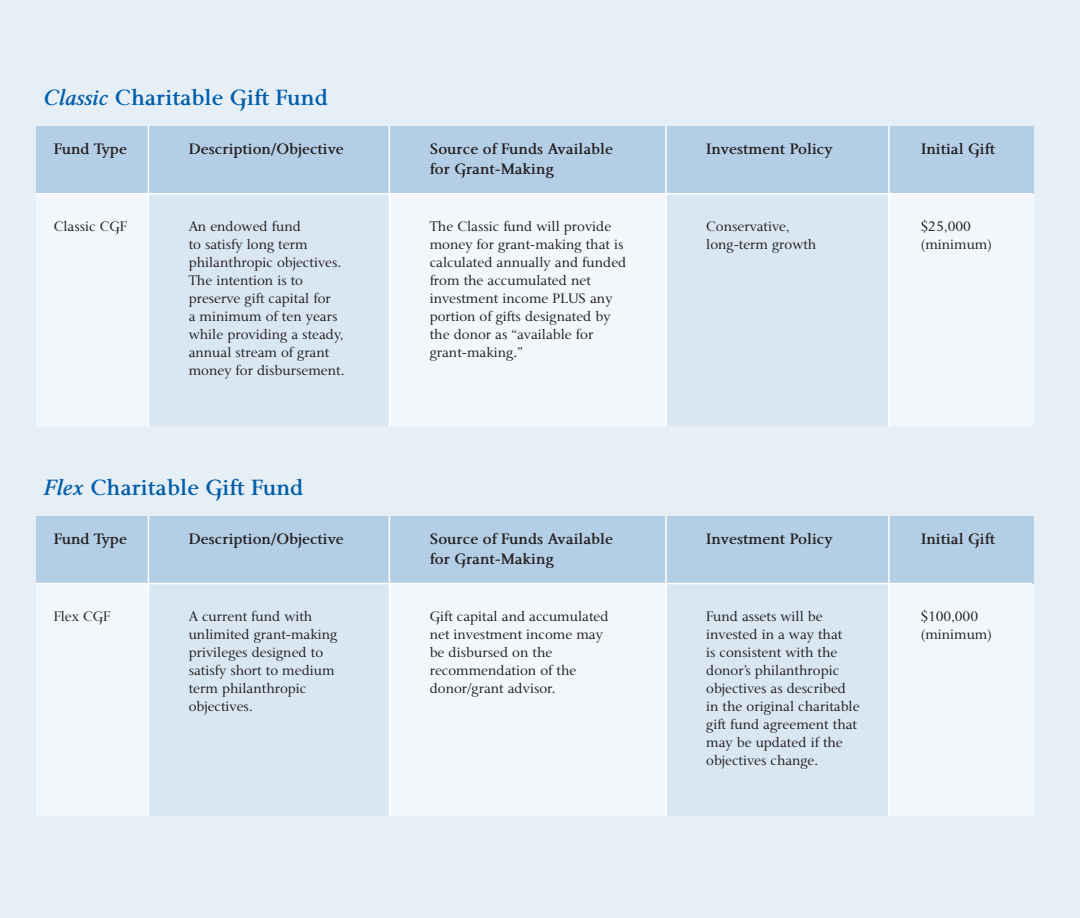
<style>
.page{position:relative;width:1080px;height:918px;background:#e6eff6}
.page>*{position:absolute;margin:0;border:0;box-sizing:border-box;transform-origin:0 0}
.t1{font:700 24px "Valfieris";color:#005daa}
.t2{font:700 16.5px/19.8px "Valfieris";color:#231f20}
.t3{font:15px/18px "Valfieris";color:#231f20}
.s1{font-style:italic}
</style>
<div class="page">
<div style="left:36px;top:126px;width:998px;height:300px;background:#f2f7fb"></div>
<div style="left:149px;top:126px;width:240px;height:300px;background:#d9e7f2"></div>
<div style="left:666px;top:126px;width:222px;height:300px;background:#d9e7f2"></div>
<div style="left:36px;top:126px;width:998px;height:67px;background:#b3cee5"></div>
<hr style="left:36px;top:193px;width:996px;height:1px;background:#fff">
<hr style="left:148px;top:126px;width:1px;height:300px;background:#fff">
<hr style="left:389px;top:126px;width:1px;height:300px;background:#fff">
<hr style="left:665px;top:126px;width:2px;height:300px;background:#fff">
<hr style="left:888px;top:126px;width:2px;height:300px;background:#fff">
<div style="left:36px;top:516px;width:998px;height:300px;background:#f2f7fb"></div>
<div style="left:149px;top:516px;width:240px;height:300px;background:#d9e7f2"></div>
<div style="left:666px;top:516px;width:222px;height:300px;background:#d9e7f2"></div>
<div style="left:36px;top:516px;width:998px;height:67px;background:#b3cee5"></div>
<hr style="left:36px;top:583px;width:996px;height:1px;background:#fff">
<hr style="left:148px;top:516px;width:1px;height:300px;background:#fff">
<hr style="left:389px;top:516px;width:1px;height:300px;background:#fff">
<hr style="left:665px;top:516px;width:2px;height:300px;background:#fff">
<hr style="left:888px;top:516px;width:2px;height:300px;background:#fff">
<h1 class="t1" style="left:44px;top:84px;width:286px"><span class="s1">Classic</span> Charitable Gift Fund</h1>
<p class="t2" style="left:54px;top:140px;width:75px">Fund Type</p>
<p class="t2" style="left:189px;top:140px;width:157px">Description/Objective</p>
<p class="t2" style="left:430px;top:140px;width:185px">Source of Funds Available for Grant-Making</p>
<p class="t2" style="left:706px;top:140px;width:128px">Investment Policy</p>
<p class="t2" style="left:921px;top:140px;width:75px">Initial Gift</p>
<p class="t3" style="left:54px;top:218px;width:75px">Classic CGF</p>
<p class="t3" style="left:189px;top:218px;width:157px">An endowed fund<br>to satisfy long term philanthropic objectives.<br>The intention is to preserve gift capital for<br>a minimum of ten years while providing a steady, annual stream of grant money for disbursement.</p>
<p class="t3" style="left:430px;top:218px;width:198px">The Classic fund will provide money for grant-making that is calculated annually and funded from the accumulated net investment income PLUS any portion of gifts designated by the donor as “available for grant-making.”</p>
<p class="t3" style="left:706px;top:218px;width:112px">Conservative, long-term growth</p>
<p class="t3" style="left:921px;top:218px;width:72px">$25,000 (minimum)</p>
<h1 class="t1" style="left:44px;top:474px;width:261px"><span class="s1">Flex</span> Charitable Gift Fund</h1>
<p class="t2" style="left:54px;top:530px;width:75px">Fund Type</p>
<p class="t2" style="left:189px;top:530px;width:157px">Description/Objective</p>
<p class="t2" style="left:430px;top:530px;width:185px">Source of Funds Available for Grant-Making</p>
<p class="t2" style="left:706px;top:530px;width:128px">Investment Policy</p>
<p class="t2" style="left:921px;top:530px;width:75px">Initial Gift</p>
<p class="t3" style="left:54px;top:608px;width:58px">Flex CGF</p>
<p class="t3" style="left:189px;top:608px;width:150px">A current fund with unlimited grant-making privileges designed to satisfy short to medium term philanthropic objectives.</p>
<p class="t3" style="left:430px;top:608px;width:181px">Gift capital and accumulated net investment income may be disbursed on the recommendation of the donor/grant advisor.</p>
<p class="t3" style="left:706px;top:608px;width:155px">Fund assets will be invested in a way that<br>is consistent with the donor’s philanthropic objectives as described in the original charitable gift fund agreement that may be updated if the objectives change.</p>
<p class="t3" style="left:921px;top:608px;width:72px">$100,000 (minimum)</p>
</div>
